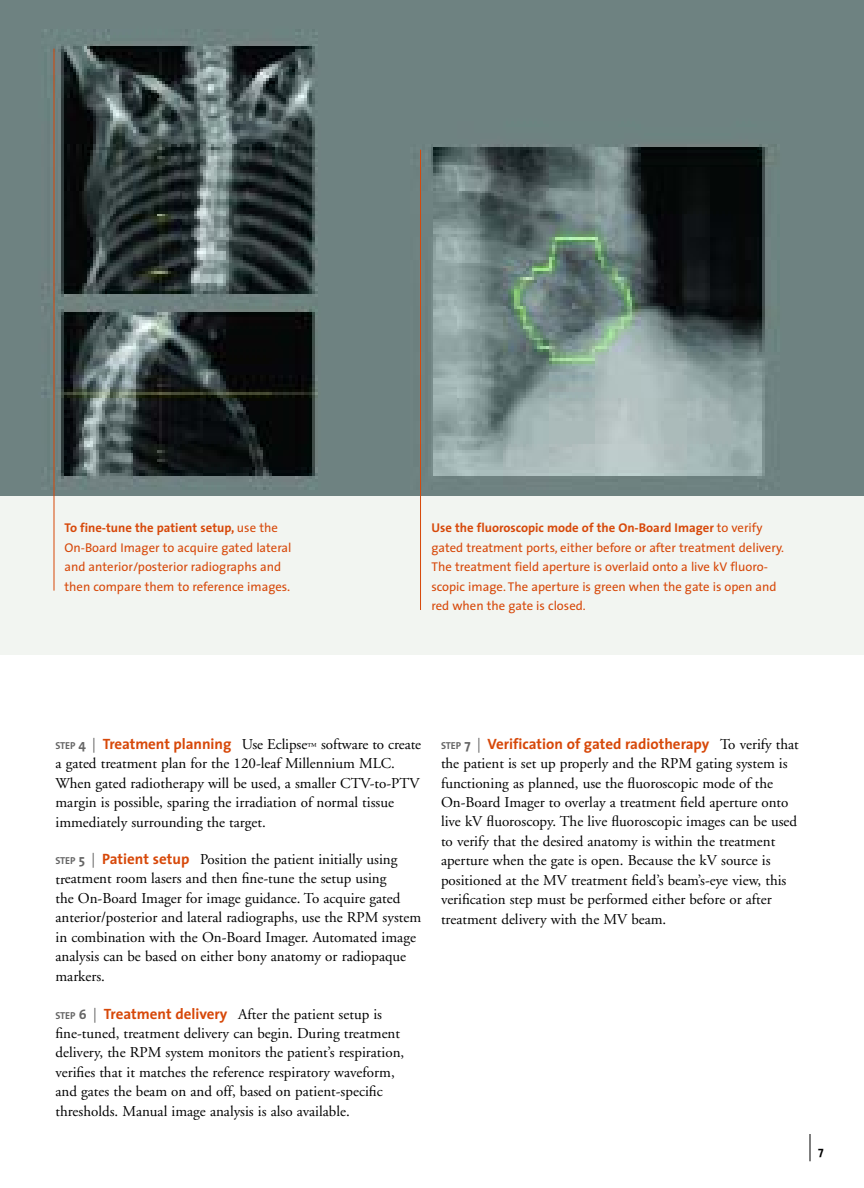
<style>
.page{position:relative;width:864px;height:1188px;background:#fff}
.page>*{position:absolute;margin:0;border:0;box-sizing:border-box;transform-origin:0 0}
.t1{font:15px/19.5px "Adobe Garamond";color:#000}
.t2{font:700 15px "The Sans";color:#d74809}
.t3{font:12.75px/19.5px "The Sans";color:#d74809}
.t4{font:700 12px "The Sans";color:#000}
.s1{font-weight:700}
.s2{font-size:13.5px}
.s3{font-family:"The Sans Bold Caps";font-size:10.2px;color:#666}
.s4{font-family:"The Sans";font-weight:700;font-size:13.5px;color:#666}
.s5{font-family:"The Sans";font-size:14.85px;color:#666}
.s6{font-family:"The Sans";font-weight:700;color:#d74809}
.s7{font-size:9px}
.s8{font-family:"The Sans Bold Caps";font-weight:400;font-size:10.2px;color:#666}
.s9{font-size:13.5px;color:#666}
.s10{font-weight:400;font-size:14.85px;color:#666}
.s11{font-family:"Adobe Garamond";font-weight:400;color:#000}
</style>
<div class="page">
<img style="left:0;top:0;width:1px;height:496px">
<svg style="left:810px;top:1134px;width:1px;height:27px"></svg>
<img style="left:1px;top:0;width:863px;height:496px">
<div style="left:0;top:496px;width:864px;height:159px;background:#f2f5f1"></div>
<hr style="left:420px;top:150px;width:1px;height:460px;background:#d74809">
<hr style="left:54px;top:49px;width:1px;height:542px;background:#d74809">
<p class="t3" style="left:64px;top:519px;width:229px"><span class="s1">To fine-tune the patient setup,</span> use the On-Board Imager to acquire gated lateral and anterior/posterior radiographs and then compare them to reference images<span class="s2">.</span></p>
<p class="t3" style="left:431px;top:519px;width:354px"><span class="s1">Use the fluoroscopic mode of the On-Board Imager</span> to verify gated treatment ports, either before or after treatment delivery.<br>The treatment field aperture is overlaid onto a live kV fluoro&shy;scopic image. The aperture is green when the gate is open and red when the gate is closed.</p>
<p class="t1" style="left:55px;top:735px;width:367px"><span class="s3">STEP</span> <span class="s4">4</span> <span class="s5">|</span> <span class="s6">Treatment planning</span> Use Eclipse<span class="s7">™</span> software to create a gated treatment plan for the 120-leaf Millennium MLC.<br>When gated radiotherapy will be used, a smaller CTV-to-PTV margin is possible, sparing the irradiation of normal tissue immediately surrounding the target.</p>
<p class="t1" style="left:56px;top:851px;width:367px"><span class="s3">STEP</span> <span class="s4">5</span> <span class="s5">|</span> <span class="s6">Patient setup</span> Position the patient initially using treatment room lasers and then fine-tune the setup using<br>the On-Board Imager for image guidance. To acquire gated anterior/posterior and lateral radiographs, use the RPM system in combination with the On-Board Imager. Automated image analysis can be based on either bony anatomy or radiopaque markers.</p>
<p class="t1" style="left:56px;top:1005px;width:350px"><span class="s3">STEP</span> <span class="s4">6</span> <span class="s5">|</span> <span class="s6">Treatment delivery</span> After the patient setup is fine-tuned, treatment delivery can begin. During treatment delivery, the RPM system monitors the patient’s respiration, verifies that it matches the reference respiratory waveform, and gates the beam on and off, based on patient-specific thresholds. Manual image analysis is also available.</p>
<p class="t2" style="left:441px;top:738px;width:359px"><span class="s8">STEP</span> <span class="s9">7</span> <span class="s10">|</span> Verification of gated radiotherapy <span class="s11">To verify that</span></p>
<p class="t1" style="left:441px;top:755px;width:358px">the patient is set up properly and the RPM gating system is functioning as planned, use the fluoroscopic mode of the On-Board Imager to overlay a treatment field aperture onto live kV fluoroscopy. The live fluoroscopic images can be used to verify that the desired anatomy is within the treatment aperture when the gate is open. Because the kV source is positioned at the MV treatment field’s beam’s-eye view, this verification step must be performed either before or after treatment delivery with the MV beam.</p>
<p class="t4" style="left:818px;top:1146px;width:7px">7</p>
</div>
